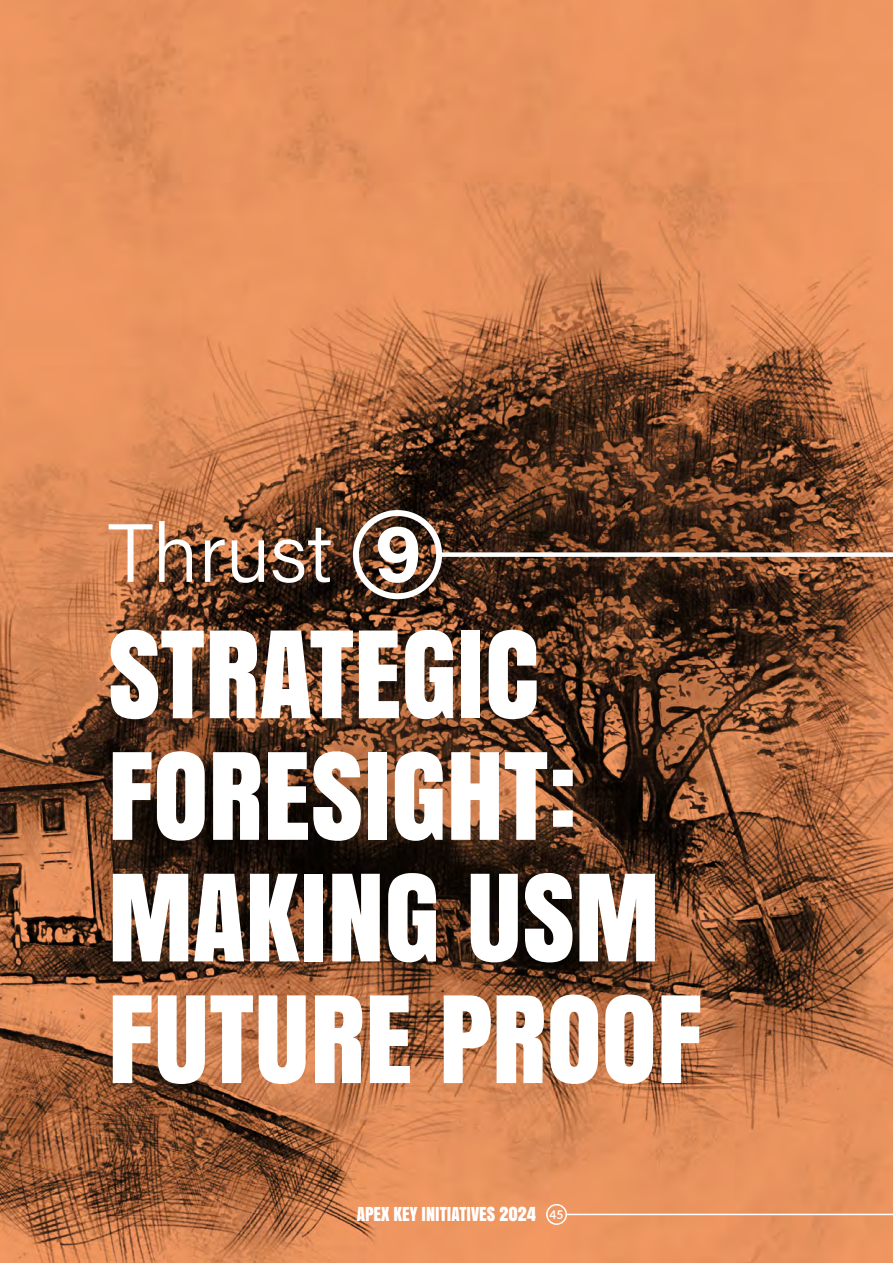
<style>
.page{position:relative;width:893px;height:1263px;background:#fff}
.page>*{position:absolute;margin:0;border:0;box-sizing:border-box;transform-origin:0 0}
.t1{font:112.65px/121.6px "Anton";color:#fff}
.t2{font:300 82.5px "Acumin Pro";letter-spacing:-.005em;color:#fff}
.t3{font:18px "Anton";color:#fff}
.s1{font-weight:700}
.s2{font-family:"Lato";font-weight:700;font-size:12px;color:#231f20}
</style>
<div class="page">
<img style="left:0;top:0;width:893px;height:1263px">
<hr style="left:567px;top:1214px;width:326px;height:1px;background:#fff">
<div style="left:546px;top:1204px;width:21px;height:21px;border:2px solid #fff;border-radius:50%"></div>
<div style="left:440px;top:552px;width:453px;height:5px;background:#fff"></div>
<div style="left:353px;top:510px;width:89px;height:89px;border:6px solid #fff;border-radius:50%"></div>
<p class="t2" style="left:108px;top:496px;width:315px">Thrust <span class="s1">9</span></p>
<p class="t1" style="left:108px;top:610px;width:595px">STRATEGIC<br>FORESIGHT:<br>MAKING USM<br>FUTURE PROOF</p>
<p class="t3" style="left:357px;top:1200px;width:208px">APEX KEY INITIATIVES 2024 <span class="s2">45</span></p>
</div>
